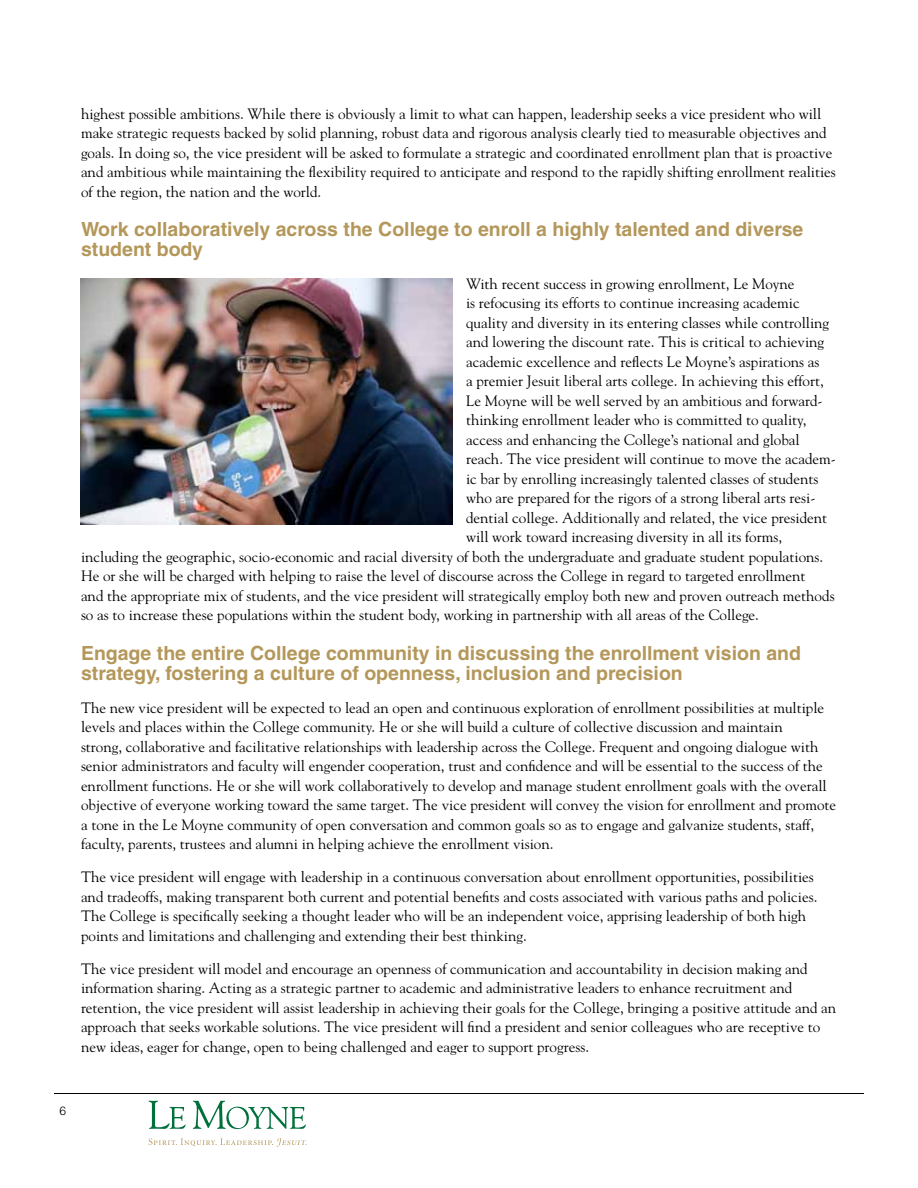
<style>
.page{position:relative;width:918px;height:1188px;background:#fff}
.page>*{position:absolute;margin:0;border:0;box-sizing:border-box;transform-origin:0 0}
.t1{font:700 19.5px/19.5px "Helvetica";color:#b4975a}
.t2{font:15px/19.5px "Goudy";color:#000}
.t3{font:300 12px "Helvetica";color:#000}
</style>
<div class="page">
<hr style="left:54px;top:1093px;width:810px;height:1px;background:#000">
<svg style="left:149px;top:1101px;width:37px;height:28px"></svg>
<svg style="left:193px;top:1100px;width:113px;height:29px"></svg>
<svg style="left:148px;top:1138px;width:158px;height:9px"></svg>
<img style="left:81px;top:279px;width:372px;height:246px">
<p class="t2" style="left:81px;top:103px;width:756px">highest possible ambitions. While there is obviously a limit to what can happen, leadership seeks a vice president who will make strategic requests backed by solid planning, robust data and rigorous analysis clearly tied to measurable objectives and goals. In doing so, the vice president will be asked to formulate a strategic and coordinated enrollment plan that is proactive and ambitious while maintaining the flexibility required to anticipate and respond to the rapidly shifting enrollment realities of the region, the nation and the world.</p>
<h1 class="t1" style="left:81px;top:220px;width:724px">Work collaboratively across the College to enroll a highly talented and diverse student body</h1>
<p class="t2" style="left:466px;top:274px;width:330px">With recent success in growing enrollment, Le Moyne</p>
<p class="t2" style="left:466px;top:293px;width:335px">is refocusing its efforts to continue increasing academic</p>
<p class="t2" style="left:466px;top:313px;width:365px">quality and diversity in its entering classes while controlling</p>
<p class="t2" style="left:466px;top:332px;width:360px">and lowering the discount rate. This is critical to achieving</p>
<p class="t2" style="left:466px;top:352px;width:355px">academic excellence and reflects Le Moyne’s aspirations as</p>
<p class="t2" style="left:466px;top:371px;width:359px">a premier Jesuit liberal arts college. In achieving this effort,</p>
<p class="t2" style="left:466px;top:391px;width:358px">Le Moyne will be well served by an ambitious and forward-</p>
<p class="t2" style="left:466px;top:410px;width:342px">thinking enrollment leader who is committed to quality,</p>
<p class="t2" style="left:466px;top:430px;width:335px">access and enhancing the College’s national and global</p>
<p class="t2" style="left:466px;top:449px;width:371px">reach. The vice president will continue to move the academ-</p>
<p class="t2" style="left:466px;top:469px;width:354px">ic bar by enrolling increasingly talented classes of students</p>
<p class="t2" style="left:466px;top:488px;width:351px">who are prepared for the rigors of a strong liberal arts resi-</p>
<p class="t2" style="left:466px;top:508px;width:363px">dential college. Additionally and related, the vice president</p>
<p class="t2" style="left:466px;top:527px;width:318px">will work toward increasing diversity in all its forms,</p>
<p class="t2" style="left:81px;top:547px;width:744px">including the geographic, socio-economic and racial diversity of both the undergraduate and graduate student populations.</p>
<p class="t2" style="left:81px;top:566px;width:726px">He or she will be charged with helping to raise the level of discourse across the College in regard to targeted enrollment</p>
<p class="t2" style="left:81px;top:586px;width:755px">and the appropriate mix of students, and the vice president will strategically employ both new and proven outreach methods</p>
<p class="t2" style="left:81px;top:605px;width:680px">so as to increase these populations within the student body, working in partnership with all areas of the College.</p>
<h1 class="t1" style="left:81px;top:643px;width:722px">Engage the entire College community in discussing the enrollment vision and strategy, fostering a culture of openness, inclusion and precision</h1>
<p class="t2" style="left:81px;top:697px;width:757px">The new vice president will be expected to lead an open and continuous exploration of enrollment possibilities at multiple levels and places within the College community. He or she will build a culture of collective discussion and maintain<br>strong, collaborative and facilitative relationships with leadership across the College. Frequent and ongoing dialogue with senior administrators and faculty will engender cooperation, trust and confidence and will be essential to the success of the enrollment functions. He or she will work collaboratively to develop and manage student enrollment goals with the overall objective of everyone working toward the same target. The vice president will convey the vision for enrollment and promote a tone in the Le Moyne community of open conversation and common goals so as to engage and galvanize students, staff, faculty, parents, trustees and alumni in helping achieve the enrollment vision.</p>
<p class="t2" style="left:81px;top:867px;width:738px">The vice president will engage with leadership in a continuous conversation about enrollment opportunities, possibilities and tradeoffs, making transparent both current and potential benefits and costs associated with various paths and policies.<br>The College is specifically seeking a thought leader who will be an independent voice, apprising leadership of both high points and limitations and challenging and extending their best thinking.</p>
<p class="t2" style="left:81px;top:958px;width:757px">The vice president will model and encourage an openness of communication and accountability in decision making and information sharing. Acting as a strategic partner to academic and administrative leaders to enhance recruitment and retention, the vice president will assist leadership in achieving their goals for the College, bringing a positive attitude and an approach that seeks workable solutions. The vice president will find a president and senior colleagues who are receptive to new ideas, eager for change, open to being challenged and eager to support progress.</p>
<p class="t3" style="left:59px;top:1104px;width:8px">6</p>
</div>
